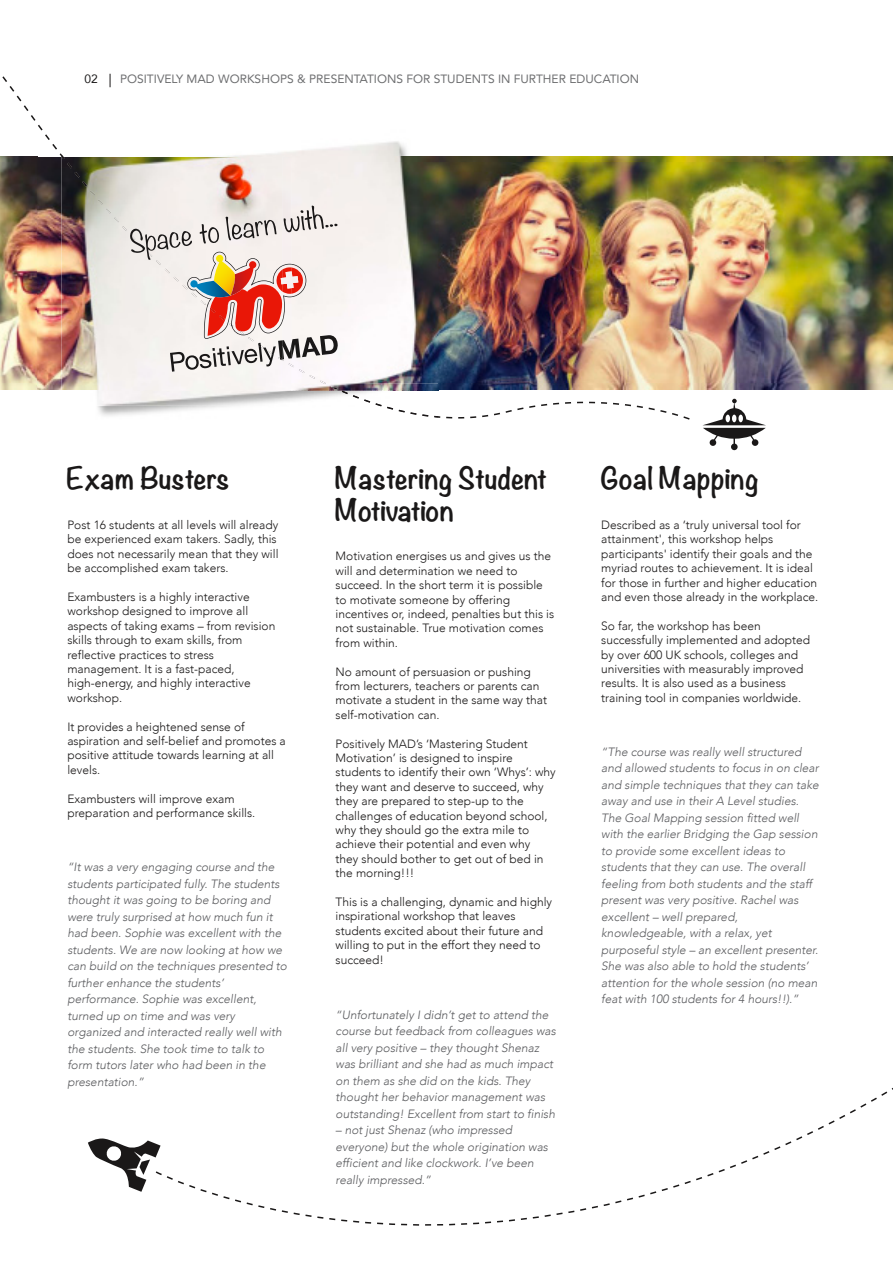
<style>
.page{position:relative;width:893px;height:1263px;background:#fff}
.page>*{position:absolute;margin:0;border:0;box-sizing:border-box;transform-origin:0 0}
.t1{font:700 27px/32.4px "Noteworthy";color:#1a1818}
.t2{font:300 12px/14.4px "Avenir";color:#1a1818}
.t3{font:italic 300 12px/16.5px "Avenir";color:#5a5b5e}
.t4{font:12px "Avenir";color:#6d6e70}
.t5{font:12px "Avenir";color:#1a1818}
</style>
<div class="page">
<img style="left:763px;top:157px;width:129px;height:226px">
<img style="left:763px;top:383px;width:129px;height:7px">
<img style="left:689px;top:157px;width:74px;height:233px">
<img style="left:0;top:73px;width:689px;height:347px">
<img style="left:61px;top:120px;width:377px;height:300px">
<img style="left:291px;top:390px;width:147px;height:1px">
<img style="left:61px;top:154px;width:309px;height:249px">
<img style="left:173px;top:351px;width:82px;height:17px">
<img style="left:291px;top:264px;width:15px;height:33px">
<img style="left:282px;top:264px;width:9px;height:59px">
<img style="left:187px;top:252px;width:95px;height:87px">
<img style="left:207px;top:284px;width:77px;height:52px">
<img style="left:210px;top:308px;width:31px;height:23px">
<img style="left:190px;top:280px;width:40px;height:17px">
<img style="left:214px;top:255px;width:22px;height:41px">
<img style="left:230px;top:261px;width:22px;height:35px">
<img style="left:282px;top:267px;width:22px;height:27px">
<img style="left:276px;top:270px;width:6px;height:21px">
<img style="left:282px;top:271px;width:16px;height:18px">
<img style="left:170px;top:352px;width:15px;height:20px">
<img style="left:185px;top:355px;width:14px;height:15px">
<img style="left:199px;top:354px;width:13px;height:14px">
<img style="left:212px;top:348px;width:14px;height:19px">
<img style="left:226px;top:346px;width:5px;height:19px">
<img style="left:231px;top:349px;width:26px;height:15px">
<img style="left:258px;top:343px;width:4px;height:19px">
<img style="left:263px;top:346px;width:13px;height:20px">
<svg style="left:258px;top:344px;width:16px;height:11px"></svg>
<img style="left:278px;top:339px;width:22px;height:21px">
<img style="left:302px;top:337px;width:18px;height:20px">
<img style="left:320px;top:335px;width:18px;height:20px">
<svg style="left:110px;top:74px;width:1px;height:13px"></svg>
<svg style="left:703px;top:399px;width:63px;height:51px"></svg>
<svg style="left:88px;top:1138px;width:67px;height:54px"></svg>
<svg style="left:155px;top:1088px;width:737px;height:138px"></svg>
<svg style="left:130px;top:229px;width:62px;height:31px;background:#c7c3c0"></svg>
<svg style="left:199px;top:224px;width:20px;height:20px"></svg>
<svg style="left:225px;top:217px;width:51px;height:24px"></svg>
<svg style="left:283px;top:206px;width:54px;height:27px"></svg>
<p class="t5" style="left:85px;top:70px;width:15px">02</p>
<p class="t4" style="left:120px;top:70px;width:520px">POSITIVELY MAD WORKSHOPS &amp; PRESENTATIONS FOR STUDENTS IN FURTHER EDUCATION</p>
<h1 class="t1" style="left:67px;top:461px;width:164px">Exam Busters</h1>
<p class="t2" style="left:67px;top:518px;width:213px">Post 16 students at all levels will already be experienced exam takers. Sadly, this does not necessarily mean that they will be accomplished exam takers.</p>
<p class="t2" style="left:67px;top:590px;width:209px">Exambusters is a highly interactive workshop designed to improve all aspects of taking exams – from revision skills through to exam skills, from reflective practices to stress management. It is a fast-paced, high-energy, and highly interactive workshop.</p>
<p class="t2" style="left:67px;top:719px;width:220px">It provides a heightened sense of aspiration and self-belief and promotes a positive attitude towards learning at all levels.</p>
<p class="t2" style="left:67px;top:791px;width:189px">Exambusters will improve exam preparation and performance skills.</p>
<p class="t3" style="left:67px;top:859px;width:221px">“It was a very engaging course and the students participated fully. The students thought it was going to be boring and were truly surprised at how much fun it had been. Sophie was excellent with the students. We are now looking at how we can build on the techniques presented to further enhance the students’ performance. Sophie was excellent, turned up on time and was very organized and interacted really well with the students. She took time to talk to form tutors later who had been in the presentation.”</p>
<h1 class="t1" style="left:335px;top:461px;width:214px">Mastering Student<br>Motivation</h1>
<p class="t2" style="left:335px;top:549px;width:220px">Motivation energises us and gives us the will and determination we need to succeed. In the short term it is possible to motivate someone by offering incentives or, indeed, penalties but this is not sustainable. True motivation comes from within.</p>
<p class="t2" style="left:335px;top:664px;width:213px">No amount of persuasion or pushing from lecturers, teachers or parents can motivate a student in the same way that self-motivation can.</p>
<p class="t2" style="left:335px;top:736px;width:222px">Positively MAD’s ‘Mastering Student Motivation’ is designed to inspire students to identify their own ‘Whys’: why they want and deserve to succeed, why they are prepared to step-up to the challenges of education beyond school, why they should go the extra mile to achieve their potential and even why they should bother to get out of bed in the morning!!!</p>
<p class="t2" style="left:335px;top:895px;width:218px">This is a challenging, dynamic and highly inspirational workshop that leaves students excited about their future and willing to put in the effort they need to succeed!</p>
<p class="t3" style="left:335px;top:1007px;width:222px">“Unfortunately I didn’t get to attend the course but feedback from colleagues was all very positive – they thought Shenaz was brilliant and she had as much impact on them as she did on the kids. They thought her behavior management was outstanding! Excellent from start to finish</p>
<p class="t3" style="left:335px;top:1122px;width:214px">– not just Shenaz (who impressed everyone) but the whole origination was efficient and like clockwork. I’ve been really impressed.”</p>
<h1 class="t1" style="left:600px;top:461px;width:160px">Goal Mapping</h1>
<p class="t2" style="left:601px;top:518px;width:219px">Described as a ‘truly universal tool for attainment', this workshop helps participants' identify their goals and the myriad routes to achievement. It is ideal for those in further and higher education and even those already in the workplace.</p>
<p class="t2" style="left:601px;top:618px;width:210px">So far, the workshop has been successfully implemented and adopted by over 600 UK schools, colleges and universities with measurably improved results. It is also used as a business training tool in companies worldwide.</p>
<p class="t3" style="left:601px;top:744px;width:219px">“The course was really well structured and allowed students to focus in on clear and simple techniques that they can take away and use in their A Level studies.<br>The Goal Mapping session fitted well with the earlier Bridging the Gap session to provide some excellent ideas to students that they can use. The overall feeling from both students and the staff present was very positive. Rachel was excellent – well prepared, knowledgeable, with a relax, yet purposeful style – an excellent presenter.<br>She was also able to hold the students’ attention for the whole session (no mean feat with 100 students for 4 hours!!).”</p>
</div>
